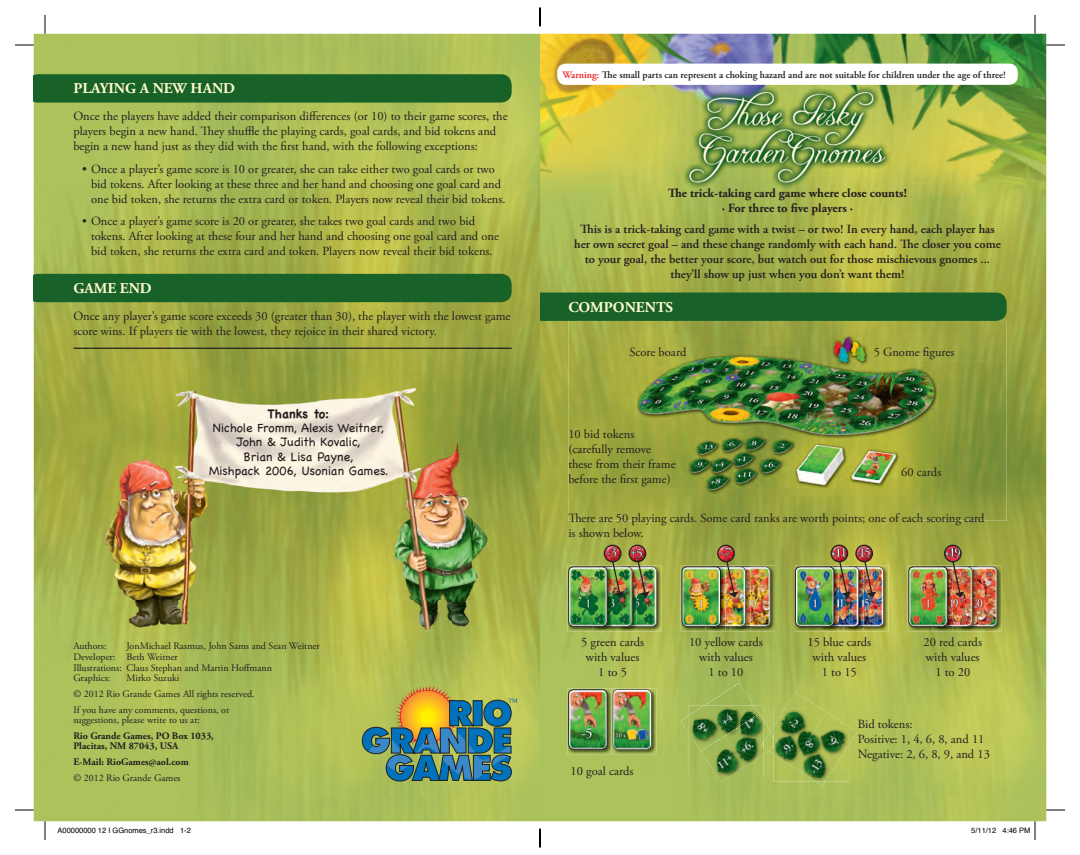
<style>
.page{position:relative;width:1080px;height:855px;background:#fff}
.page>*{position:absolute;margin:0;border:0;box-sizing:border-box;transform-origin:0 0}
.t1{font:700 15px "Adobe Garamond Pro";color:#fffbcc}
.t2{font:12.5px/15px "Adobe Garamond Pro";color:#231f20}
.t3{font:600 12.5px/15px "Adobe Garamond Pro";color:#231f20;text-align:center}
.t4{font:12.5px/14.4px "Chalkboard";color:#231f20;text-align:center}
.t5{font:700 12.5px/15px "Adobe Garamond Pro";color:#231f20;text-align:center}
.t6{font:700 12.5px "Chalkboard";color:#231f20}
.t7{font:10px/10.6px "Adobe Garamond Pro";color:#231f20}
.t8{font:600 10px "Adobe Garamond Pro";color:#231f20}
.t9{font:700 10px/10.6px "Adobe Garamond Pro";color:#231f20}
.t10{font:7.5px "Helvetica";color:#000}
.s1{color:#ee1d23}
</style>
<div class="page">
<img style="left:34px;top:34px;width:506px;height:787px">
<img style="left:57px;top:366px;width:438px;height:274px">
<svg style="left:361px;top:686px;width:156px;height:97px;background:#729370"></svg>
<div style="left:34px;top:274px;width:478px;height:28px;background:#186128"></div>
<svg style="left:34px;top:74px;width:478px;height:29px;background:#1b6329"></svg>
<hr style="left:74px;top:348px;width:438px;height:1px;background:#231f20">
<svg style="left:540px;top:34px;width:506px;height:787px;background:#a5b44f"></svg>
<div style="left:557px;top:64px;width:461px;height:21px;background:#fff;border-radius:9px"></div>
<img style="left:568px;top:321px;width:88px;height:200px">
<img style="left:656px;top:321px;width:351px;height:40px">
<img style="left:919px;top:361px;width:88px;height:160px">
<img style="left:656px;top:494px;width:263px;height:27px">
<img style="left:636px;top:335px;width:302px;height:159px">
<div style="left:540px;top:293px;width:467px;height:28px;background:#186128"></div>
<img style="left:773px;top:708px;width:77px;height:74px">
<img style="left:769px;top:692px;width:51px;height:62px">
<img style="left:816px;top:728px;width:41px;height:58px">
<img style="left:773px;top:708px;width:53px;height:58px">
<img style="left:792px;top:712px;width:58px;height:70px">
<img style="left:688px;top:706px;width:76px;height:71px">
<img style="left:717px;top:721px;width:53px;height:61px">
<img style="left:764px;top:731px;width:9px;height:20px">
<svg style="left:773px;top:736px;width:6px;height:12px"></svg>
<img style="left:681px;top:683px;width:73px;height:49px">
<img style="left:701px;top:714px;width:63px;height:63px">
<img style="left:688px;top:706px;width:71px;height:46px">
<svg style="left:761px;top:742px;width:3px;height:6px"></svg>
<img style="left:567px;top:688px;width:89px;height:66px">
<img style="left:613px;top:689px;width:39px;height:60px">
<img style="left:864px;top:566px;width:24px;height:65px">
<img style="left:977px;top:566px;width:25px;height:65px">
<img style="left:957px;top:627px;width:20px;height:4px">
<img style="left:844px;top:627px;width:20px;height:4px">
<img style="left:794px;top:566px;width:25px;height:65px">
<img style="left:819px;top:566px;width:20px;height:65px">
<img style="left:795px;top:567px;width:25px;height:59px">
<div style="left:795px;top:567px;width:39px;height:60px;border:1px solid #231f20;border-radius:5px"></div>
<img style="left:907px;top:566px;width:25px;height:65px">
<img style="left:932px;top:566px;width:20px;height:65px">
<img style="left:909px;top:567px;width:24px;height:59px">
<div style="left:909px;top:567px;width:39px;height:60px;border:1px solid #231f20;border-radius:5px"></div>
<img style="left:612px;top:688px;width:1px;height:66px">
<img style="left:569px;top:690px;width:38px;height:59px">
<div style="left:568px;top:689px;width:39px;height:60px;border:1px solid #231f20;border-radius:5px"></div>
<img style="left:637px;top:566px;width:25px;height:65px">
<img style="left:750px;top:566px;width:25px;height:65px">
<img style="left:617px;top:627px;width:20px;height:4px">
<img style="left:730px;top:627px;width:20px;height:4px">
<img style="left:567px;top:566px;width:25px;height:65px">
<img style="left:592px;top:566px;width:20px;height:65px">
<img style="left:569px;top:567px;width:24px;height:58px">
<div style="left:568px;top:567px;width:39px;height:60px;border:1px solid #231f20;border-radius:5px"></div>
<img style="left:681px;top:566px;width:25px;height:65px">
<img style="left:706px;top:566px;width:19px;height:65px">
<img style="left:682px;top:567px;width:25px;height:59px">
<div style="left:682px;top:567px;width:39px;height:60px;border:1px solid #231f20;border-radius:5px"></div>
<img style="left:593px;top:556px;width:64px;height:71px">
<img style="left:707px;top:556px;width:63px;height:71px">
<img style="left:820px;top:556px;width:64px;height:71px">
<img style="left:933px;top:556px;width:64px;height:71px">
<img style="left:604px;top:545px;width:17px;height:17px;border-radius:8px">
<div style="left:604px;top:545px;width:17px;height:17px;border:1px solid #231f20;border-radius:50%"></div>
<img style="left:629px;top:545px;width:17px;height:17px;border-radius:8px">
<div style="left:629px;top:545px;width:17px;height:17px;border:1px solid #231f20;border-radius:50%"></div>
<img style="left:831px;top:545px;width:17px;height:17px;border-radius:8px">
<div style="left:831px;top:545px;width:17px;height:17px;border:1px solid #231f20;border-radius:50%"></div>
<img style="left:856px;top:545px;width:16px;height:17px;border-radius:8px">
<div style="left:855px;top:545px;width:18px;height:17px;border:1px solid #231f20;border-radius:50%"></div>
<img style="left:945px;top:545px;width:16px;height:17px;border-radius:8px">
<div style="left:944px;top:545px;width:18px;height:17px;border:1px solid #231f20;border-radius:50%"></div>
<img style="left:718px;top:545px;width:16px;height:17px;border-radius:8px">
<div style="left:717px;top:545px;width:18px;height:17px;border:1px solid #231f20;border-radius:50%"></div>
<svg style="left:15px;top:44px;width:19px;height:2px"></svg>
<svg style="left:1046px;top:44px;width:19px;height:2px"></svg>
<svg style="left:15px;top:809px;width:19px;height:2px"></svg>
<svg style="left:1046px;top:809px;width:19px;height:2px"></svg>
<svg style="left:44px;top:15px;width:2px;height:19px"></svg>
<svg style="left:44px;top:821px;width:2px;height:19px"></svg>
<svg style="left:1034px;top:15px;width:2px;height:19px"></svg>
<svg style="left:971px;top:821px;width:65px;height:19px"></svg>
<svg style="left:539px;top:8px;width:2px;height:18px"></svg>
<svg style="left:539px;top:829px;width:2px;height:19px"></svg>
<p class="t1" style="left:73px;top:80px;width:163px">PLAYING A NEW HAND</p>
<p class="t2" style="left:73px;top:109px;width:436px">Once the players have added their comparison differences (or 10) to their game scores, the players begin a new hand. They shuffle the playing cards, goal cards, and bid tokens and begin a new hand just as they did with the first hand, with the following exceptions:</p>
<p class="t2" style="left:91px;top:162px;width:416px;text-indent:-9px">• Once a player’s game score is 10 or greater, she can take either two goal cards or two bid tokens. After looking at these three and her hand and choosing one goal card and one bid token, she returns the extra card or token. Players now reveal their bid tokens.</p>
<p class="t2" style="left:91px;top:214px;width:409px;text-indent:-9px">• Once a player’s game score is 20 or greater, she takes two goal cards and two bid tokens. After looking at these four and her hand and choosing one goal card and one bid token, she returns the extra card and token. Players now reveal their bid tokens.</p>
<p class="t1" style="left:73px;top:279px;width:80px">GAME END</p>
<p class="t2" style="left:73px;top:309px;width:439px">Once any player’s game score exceeds 30 (greater than 30), the player with the lowest game score wins. If players tie with the lowest, they rejoice in their shared victory.</p>
<p class="t6" style="left:268px;top:406px;width:63px">Thanks to:</p>
<p class="t4" style="left:209px;top:421px;width:181px">Nichole Fromm, Alexis Weitner,<br>John &amp; Judith Kovalic,<br>Brian &amp; Lisa Payne,<br>Mishpack 2006, Usonian Games.</p>
<p class="t7" style="left:73px;top:641px;width:35px">Authors:</p>
<p class="t7" style="left:73px;top:641px;width:248px;text-indent:53px">JonMichael Rasmus, John Sams and Sean Weitner Developer: Beth Weitner<br>Illustrations: Claus Stephan and Martin Hoffmann<br>Graphics:</p>
<p class="t7" style="left:73px;top:671px;width:183px;line-height:15.6px;text-indent:53px">Mirko Suzuki<br>© 2012 Rio Grande Games All rights reserved.<br>If you have any comments, questions, or</p>
<p class="t7" style="left:73px;top:715px;width:128px">suggestions, please write to us at:</p>
<p class="t9" style="left:73px;top:731px;width:142px">Rio Grande Games, PO Box 1033,<br>Placitas, NM 87043, USA</p>
<p class="t9" style="left:73px;top:757px;width:117px">E-Mail: RioGames@aol.com</p>
<p class="t7" style="left:73px;top:773px;width:109px">© 2012 Rio Grande Games</p>
<p class="t8" style="left:563px;top:69px;width:445px"><span class="s1">Warning:</span> The small parts can represent a choking hazard and are not suitable for children under the age of three!</p>
<p class="t5" style="left:668px;top:185px;width:240px">The trick-taking card game where close counts! · For three to five players ·</p>
<p class="t3" style="left:574px;top:222px;width:428px">This is a trick-taking card game with a twist – or two! In every hand, each player has her own secret goal – and these change randomly with each hand. The closer you come to your goal, the better your score, but watch out for those mischievous gnomes ... they’ll show up just when you don’t want them!</p>
<p class="t1" style="left:568px;top:298px;width:106px">COMPONENTS</p>
<p class="t2" style="left:629px;top:345px;width:58px">Score board</p>
<p class="t2" style="left:874px;top:345px;width:82px">5 Gnome figures</p>
<p class="t2" style="left:568px;top:427px;width:109px">10 bid tokens (carefully remove these from their frame before the first game)</p>
<p class="t2" style="left:568px;top:511px;width:418px">There are 50 playing cards. Some card ranks are worth points; one of each scoring card is shown below.</p>
<p class="t2" style="left:901px;top:465px;width:42px">60 cards</p>
<p class="t2" style="left:581px;top:635px;width:64px;text-align:center">5 green cards with values<br>1 to 5</p>
<p class="t2" style="left:689px;top:635px;width:75px;text-align:center">10 yellow cards with values<br>1 to 10</p>
<p class="t2" style="left:924px;top:635px;width:60px;text-align:center">20 red cards with values<br>1 to 20</p>
<p class="t2" style="left:807px;top:635px;width:65px;text-align:center">15 blue cards with values<br>1 to 15</p>
<p class="t2" style="left:571px;top:764px;width:64px">10 goal cards</p>
<p class="t2" style="left:858px;top:717px;width:134px">Bid tokens:<br>Positive: 1, 4, 6, 8, and 11<br>Negative: 2, 6, 8, 9, and 13</p>
<p class="t10" style="left:58px;top:824px;width:135px">A00000000 12 I GGnomes_r3.indd 1-2</p>
<p class="t10" style="left:971px;top:824px;width:61px">5/11/12 4:46 PM</p>
</div>
